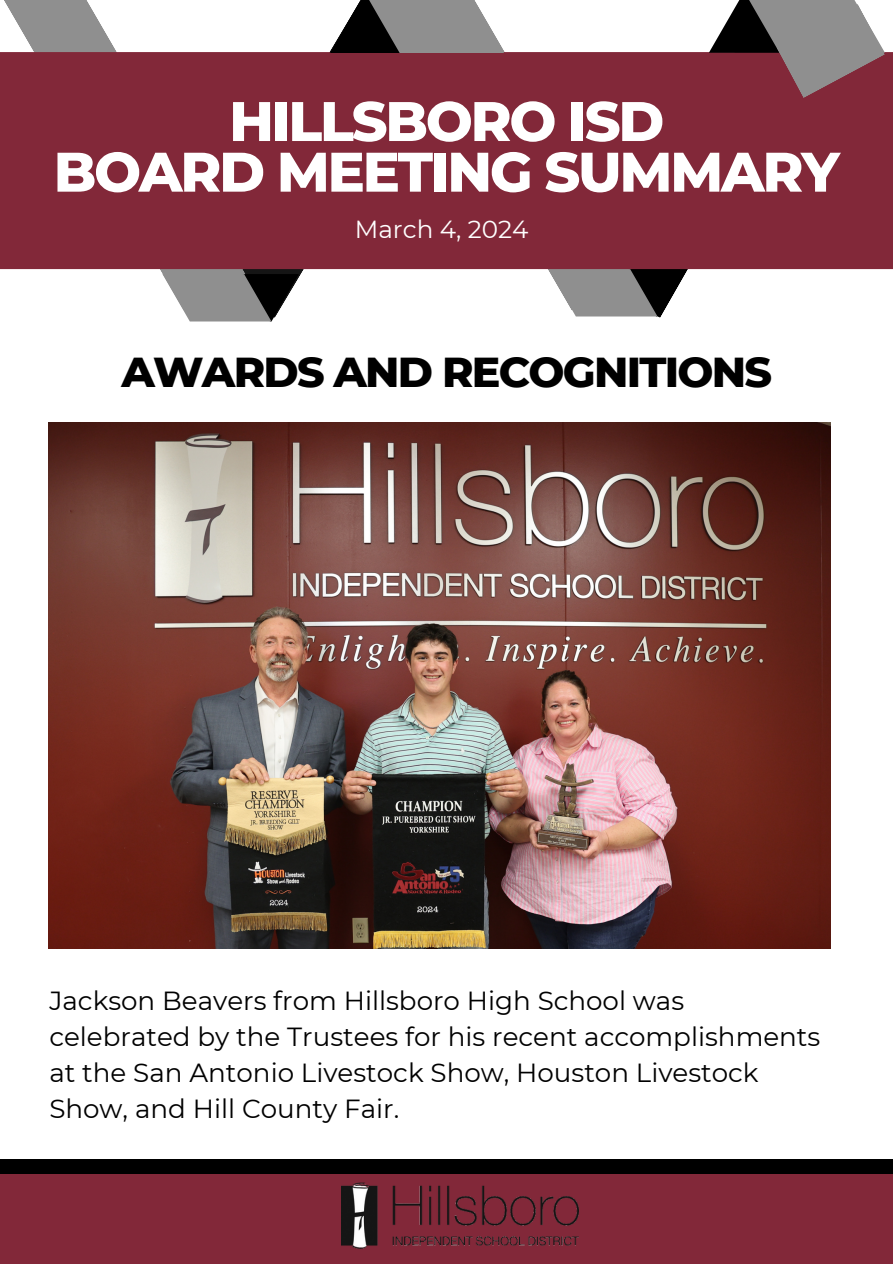
<style>
.page{position:relative;width:893px;height:1264px;background:#fff}
.page>*{position:absolute;margin:0;border:0;box-sizing:border-box;transform-origin:0 0}
.t1{font:800 55.65px/50.7px "Montserrat";letter-spacing:-.04em;color:#fff;text-align:center}
.t2{font:800 42.6px "Montserrat";letter-spacing:-.04em;color:#000}
.t3{font:26.1px/36px "Montserrat";color:#000}
.t4{font:24.6px "Montserrat";color:#fff}
</style>
<div class="page">
<div style="left:0;top:1158px;width:892px;height:105px;background:#000"></div>
<svg style="left:548px;top:269px;width:136px;height:47px"></svg>
<div style="left:0;top:1174px;width:892px;height:89px;background:#822839"></div>
<svg style="left:246px;top:51px;width:191px;height:226px"></svg>
<svg style="left:0;top:0;width:246px;height:274px"></svg>
<div style="left:0;top:52px;width:892px;height:217px;background:#822839"></div>
<svg style="left:708px;top:0;width:176px;height:98px;background:#83666c"></svg>
<svg style="left:330px;top:0;width:174px;height:53px"></svg>
<svg style="left:162px;top:274px;width:137px;height:47px"></svg>
<img style="left:342px;top:1182px;width:236px;height:66px">
<img style="left:49px;top:422px;width:781px;height:527px">
<p class="t1" style="left:54px;top:96px;width:787px">HILLSBORO ISD<br>BOARD MEETING SUMMARY</p>
<h2 class="t4" style="left:355px;top:214px;width:175px">March 4, 2024</h2>
<p class="t2" style="left:121px;top:346px;width:652px">AWARDS AND RECOGNITIONS</p>
<p class="t3" style="left:49px;top:982px;width:772px">Jackson Beavers from Hillsboro High School was celebrated by the Trustees for his recent accomplishments at the San Antonio Livestock Show, Houston Livestock Show, and Hill County Fair.</p>
</div>
